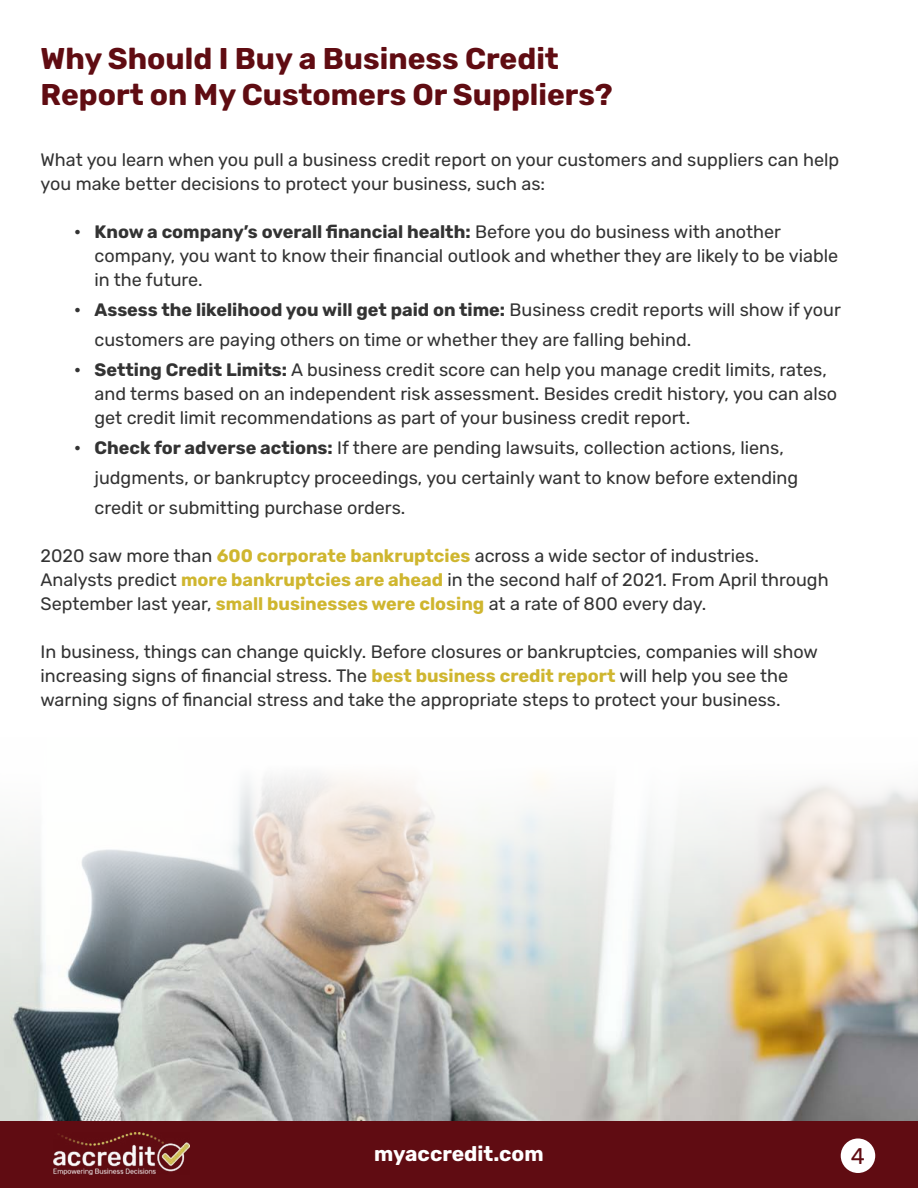
<style>
.page{position:relative;width:918px;height:1188px;background:#fff}
.page>*{position:absolute;margin:0;border:0;box-sizing:border-box;transform-origin:0 0}
.t1{font:700 30px/36px "Rubik";color:#600c12}
.t2{font:22.65px "Rubik";color:#600c12}
.t3{font:700 21px "Rubik";color:#fff}
.t4{font:18px/24px "Rubik";color:#333}
.s1{font-weight:700}
.s2{font-weight:700;color:#cfb62f}
</style>
<div class="page">
<div style="left:0;top:1120px;width:918px;height:68px;background:#600c12"></div>
<div style="left:841px;top:1138px;width:34px;height:35px;background:#fff;border-radius:50%"></div>
<img style="left:53px;top:1133px;width:137px;height:41px">
<img style="left:0;top:776px;width:918px;height:344px">
<h1 class="t1" style="left:40px;top:41px;width:574px">Why Should I Buy a Business Credit<br>Report on My Customers Or Suppliers?</h1>
<p class="t4" style="left:40px;top:148px;width:800px">What you learn when you pull a business credit report on your customers and suppliers can help you make better decisions to protect your business, such as:</p>
<p class="t4" style="left:94px;top:220px;width:745px;text-indent:-20px"><span class="s1">• Know a company’s overall financial health:</span> Before you do business with another company, you want to know their financial outlook and whether they are likely to be viable in the future.</p>
<p class="t4" style="left:94px;top:295px;width:748px;line-height:30px;text-indent:-20px"><span class="s1">• Assess the likelihood you will get paid on time:</span> Business credit reports will show if your customers are paying others on time or whether they are falling behind.</p>
<p class="t4" style="left:94px;top:358px;width:744px;text-indent:-20px"><span class="s1">• Setting Credit Limits:</span> A business credit score can help you manage credit limits, rates, and terms based on an independent risk assessment. Besides credit history, you can also get credit limit recommendations as part of your business credit report.</p>
<p class="t4" style="left:94px;top:433px;width:705px;line-height:30px;text-indent:-20px"><span class="s1">• Check for adverse actions:</span> If there are pending lawsuits, collection actions, liens, judgments, or bankruptcy proceedings, you certainly want to know before extending credit or submitting purchase orders.</p>
<p class="t4" style="left:40px;top:544px;width:790px">2020 saw more than <span class="s2">600 corporate bankruptcies</span> across a wide sector of industries.<br>Analysts predict <span class="s2">more bankruptcies are ahead</span> in the second half of 2021. From April through<br>September last year, <span class="s2">small businesses were closing</span> at a rate of 800 every day.</p>
<p class="t4" style="left:40px;top:640px;width:779px">In business, things can change quickly. Before closures or bankruptcies, companies will show increasing signs of financial stress. The <span class="s2">best business credit report</span> will help you see the warning signs of financial stress and take the appropriate steps to protect your business.</p>
<p class="t3" style="left:374px;top:1142px;width:171px">myaccredit.com</p>
<p class="t2" style="left:851px;top:1143px;width:16px">4</p>
</div>
